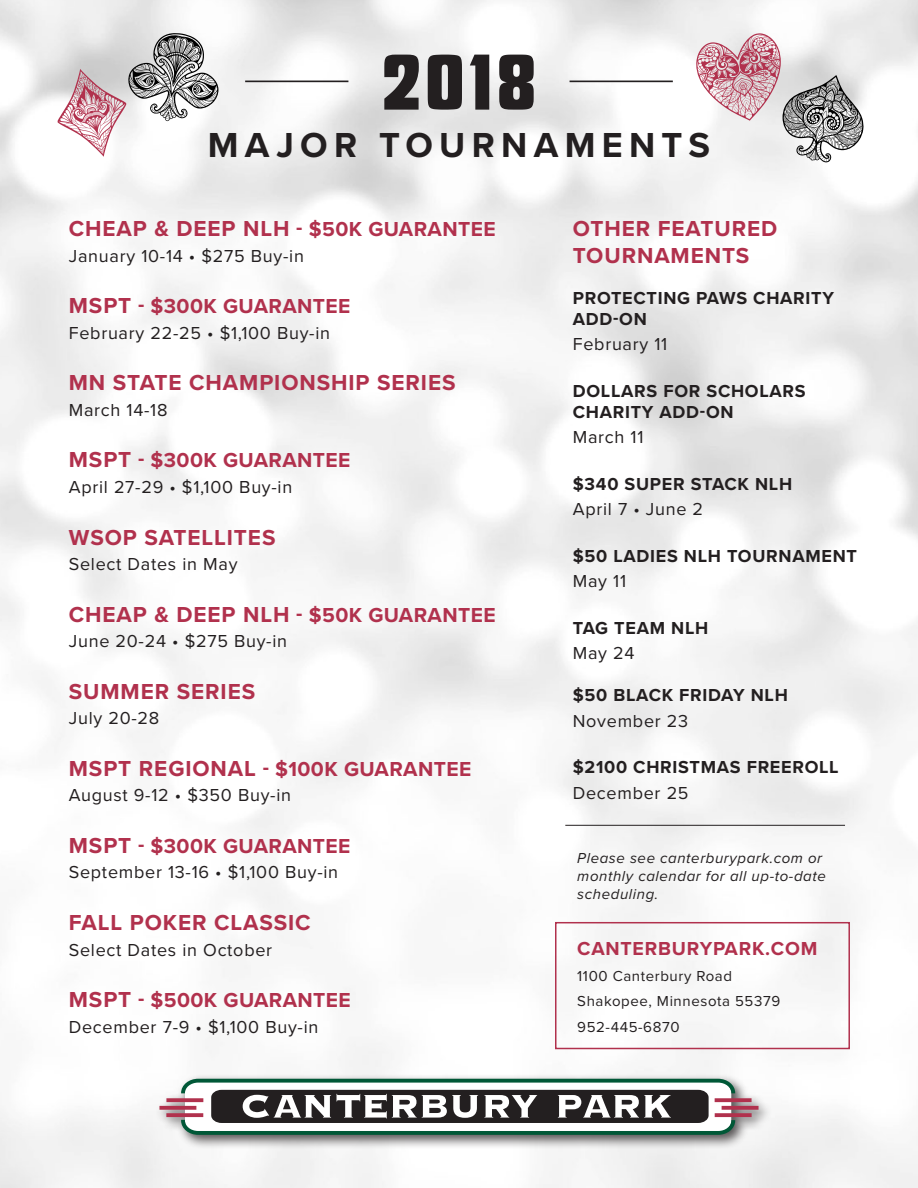
<style>
.page{position:relative;width:918px;height:1188px;background:#fff}
.page>*{position:absolute;margin:0;border:0;box-sizing:border-box;transform-origin:0 0}
.t1{font:82.5px "Futura LT Display";color:#231f20}
.t2{font:700 36px "Proxima Nova";letter-spacing:.175em;color:#231f20}
.t3{font:700 22.5px "Proxima Nova";letter-spacing:.04em;color:#b1314d}
.t4{font:700 21px "Proxima Nova";letter-spacing:.02em;color:#b1314d}
.t5{font:700 19.5px "Proxima Nova";letter-spacing:.04em;color:#b1314d}
.t6{font:18px "Proxima Nova";letter-spacing:.04em;color:#231f20}
.t7{font:700 18px/21px "Proxima Nova";letter-spacing:.04em;color:#231f20}
.t8{font:italic 15px "Proxima Nova";letter-spacing:.04em;color:#231f20}
.t9{font:15px "Proxima Nova";letter-spacing:.04em;color:#231f20}
.s1{font-size:22.5px}
</style>
<div class="page">
<div style="left:155px;top:1074px;width:617px;height:75px;background:#231f20;opacity:.75"></div>
<svg style="left:179px;top:1079px;width:558px;height:56px"></svg>
<svg style="left:159px;top:1106px;width:37px;height:4px"></svg>
<svg style="left:166px;top:1098px;width:37px;height:4px"></svg>
<svg style="left:166px;top:1113px;width:37px;height:4px"></svg>
<svg style="left:722px;top:1106px;width:37px;height:4px"></svg>
<svg style="left:715px;top:1098px;width:37px;height:4px"></svg>
<svg style="left:715px;top:1113px;width:37px;height:4px"></svg>
<hr style="left:245px;top:81px;width:103px;height:1px;background:#231f20">
<hr style="left:570px;top:81px;width:103px;height:1px;background:#231f20">
<svg style="left:695px;top:33px;width:169px;height:130px"></svg>
<svg style="left:56px;top:33px;width:163px;height:124px"></svg>
<hr style="left:565px;top:825px;width:280px;height:1px;background:#231f20">
<div style="left:555px;top:922px;width:295px;height:127px;border:2px solid #b1314d"></div>
<p class="t1" style="left:382px;top:35px;width:156px">2018</p>
<p class="t2" style="left:208px;top:119px;width:504px">MAJOR TOURNAMENTS</p>
<p class="t4" style="left:69px;top:213px;width:428px"><span class="s1">CHEAP &amp; DEEP NLH</span> - $50K GUARANTEE</p>
<p class="t6" style="left:69px;top:242px;width:237px">January 10-14 • $275 Buy-in</p>
<p class="t4" style="left:69px;top:291px;width:283px"><span class="s1">MSPT</span> - $300K GUARANTEE</p>
<p class="t6" style="left:69px;top:319px;width:263px">February 22-25 • $1,100 Buy-in</p>
<p class="t3" style="left:69px;top:366px;width:388px">MN STATE CHAMPIONSHIP SERIES</p>
<p class="t6" style="left:69px;top:396px;width:100px">March 14-18</p>
<p class="t4" style="left:69px;top:445px;width:283px"><span class="s1">MSPT</span> - $300K GUARANTEE</p>
<p class="t6" style="left:69px;top:473px;width:225px">April 27-29 • $1,100 Buy-in</p>
<p class="t3" style="left:69px;top:520px;width:208px">WSOP SATELLITES</p>
<p class="t6" style="left:69px;top:551px;width:170px">Select Dates in May</p>
<p class="t4" style="left:69px;top:599px;width:428px"><span class="s1">CHEAP &amp; DEEP NLH</span> - $50K GUARANTEE</p>
<p class="t6" style="left:69px;top:628px;width:220px">June 20-24 • $275 Buy-in</p>
<p class="t3" style="left:69px;top:674px;width:188px">SUMMER SERIES</p>
<p class="t6" style="left:69px;top:705px;width:92px">July 20-28</p>
<p class="t4" style="left:69px;top:753px;width:404px"><span class="s1">MSPT REGIONAL</span> - $100K GUARANTEE</p>
<p class="t6" style="left:69px;top:782px;width:224px">August 9-12 • $350 Buy-in</p>
<p class="t4" style="left:69px;top:830px;width:283px"><span class="s1">MSPT</span> - $300K GUARANTEE</p>
<p class="t6" style="left:69px;top:859px;width:271px">September 13-16 • $1,100 Buy-in</p>
<p class="t3" style="left:69px;top:906px;width:243px">FALL POKER CLASSIC</p>
<p class="t6" style="left:69px;top:936px;width:205px">Select Dates in October</p>
<p class="t4" style="left:69px;top:984px;width:284px"><span class="s1">MSPT</span> - $500K GUARANTEE</p>
<p class="t6" style="left:69px;top:1013px;width:251px">December 7-9 • $1,100 Buy-in</p>
<p class="t3" style="left:573px;top:212px;width:206px">OTHER FEATURED</p>
<p class="t3" style="left:573px;top:239px;width:178px">TOURNAMENTS</p>
<p class="t7" style="left:573px;top:287px;width:263px">PROTECTING PAWS CHARITY<br>ADD-ON</p>
<p class="t6" style="left:573px;top:331px;width:96px">February 11</p>
<p class="t7" style="left:573px;top:380px;width:234px">DOLLARS FOR SCHOLARS</p>
<p class="t7" style="left:573px;top:401px;width:162px">CHARITY ADD-ON</p>
<p class="t6" style="left:573px;top:424px;width:72px">March 11</p>
<p class="t7" style="left:573px;top:473px;width:221px">$340 SUPER STACK NLH</p>
<p class="t6" style="left:573px;top:496px;width:132px">April 7 • June 2</p>
<p class="t7" style="left:573px;top:545px;width:286px">$50 LADIES NLH TOURNAMENT</p>
<p class="t6" style="left:573px;top:568px;width:55px">May 11</p>
<p class="t7" style="left:573px;top:617px;width:137px">TAG TEAM NLH</p>
<p class="t6" style="left:573px;top:640px;width:63px">May 24</p>
<p class="t7" style="left:573px;top:684px;width:217px">$50 BLACK FRIDAY NLH</p>
<p class="t6" style="left:573px;top:707px;width:117px">November 23</p>
<p class="t7" style="left:573px;top:756px;width:267px">$2100 CHRISTMAS FREEROLL</p>
<p class="t6" style="left:573px;top:779px;width:117px">December 25</p>
<p class="t8" style="left:577px;top:847px;width:246px">Please see canterburypark.com or</p>
<p class="t8" style="left:577px;top:865px;width:250px">monthly calendar for all up-to-date</p>
<p class="t8" style="left:577px;top:883px;width:83px">scheduling.</p>
<p class="t5" style="left:577px;top:934px;width:242px">CANTERBURYPARK.COM</p>
<p class="t9" style="left:577px;top:964px;width:156px">1100 Canterbury Road</p>
<p class="t9" style="left:577px;top:990px;width:204px">Shakopee, Minnesota 55379</p>
<p class="t9" style="left:577px;top:1015px;width:104px">952-445-6870</p>
</div>
